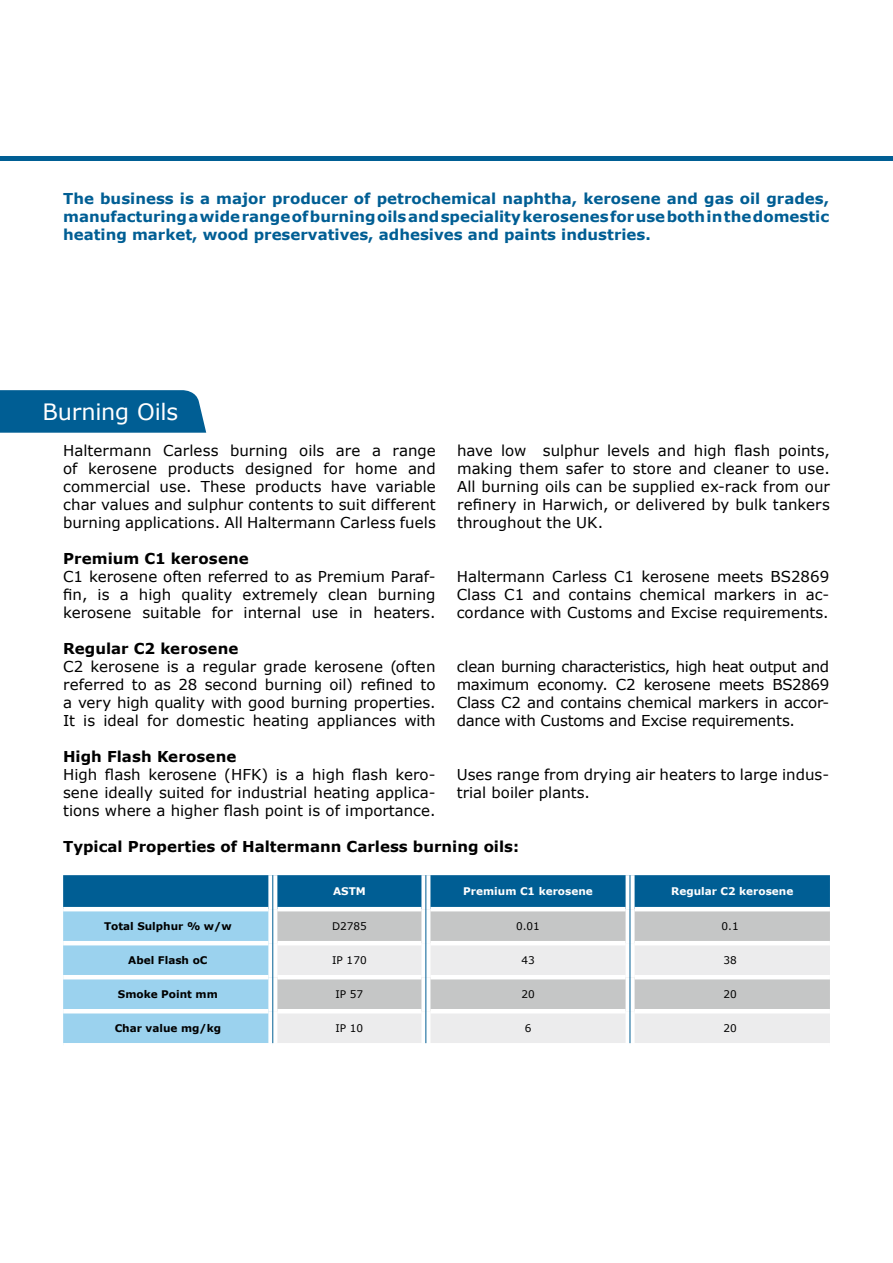
<style>
.page{position:relative;width:893px;height:1263px;background:#fff}
.page>*{position:absolute;margin:0;border:0;box-sizing:border-box;transform-origin:0 0}
.t1{font:22.5px "Verdana";letter-spacing:-.01em;color:#fff}
.t2{font:15px/18px "Verdana";color:#000;text-align:justify}
.t3{font:700 15px/18px "Verdana";color:#005e94;text-align:justify}
.t4{font:700 15px "Verdana";color:#000}
.t5{font:700 10.5px "Verdana";color:#000}
.t6{font:700 10.5px "Verdana";color:#fff}
.t7{font:10.5px "Verdana";color:#000}
</style>
<div class="page">
<svg style="left:0;top:390px;width:206px;height:43px;background:#086397"></svg>
<div style="left:0;top:156px;width:893px;height:5px;background:#005e94"></div>
<svg style="left:63px;top:875px;width:767px;height:168px;background:#9ebed0"></svg>
<hr style="left:63px;top:907px;width:205px;height:4px;background:#fff">
<hr style="left:277px;top:907px;width:144px;height:4px;background:#fff">
<hr style="left:430px;top:907px;width:196px;height:4px;background:#fff">
<hr style="left:635px;top:907px;width:195px;height:4px;background:#fff">
<hr style="left:63px;top:941px;width:205px;height:4px;background:#fff">
<hr style="left:277px;top:941px;width:144px;height:4px;background:#fff">
<hr style="left:430px;top:941px;width:196px;height:4px;background:#fff">
<hr style="left:635px;top:941px;width:195px;height:4px;background:#fff">
<hr style="left:63px;top:975px;width:205px;height:4px;background:#fff">
<hr style="left:277px;top:975px;width:144px;height:4px;background:#fff">
<hr style="left:430px;top:975px;width:196px;height:4px;background:#fff">
<hr style="left:635px;top:975px;width:195px;height:4px;background:#fff">
<hr style="left:63px;top:1009px;width:205px;height:4px;background:#fff">
<hr style="left:277px;top:1009px;width:144px;height:4px;background:#fff">
<hr style="left:430px;top:1009px;width:196px;height:4px;background:#fff">
<hr style="left:635px;top:1009px;width:195px;height:4px;background:#fff">
<svg style="left:268px;top:875px;width:9px;height:34px"></svg>
<svg style="left:268px;top:909px;width:9px;height:34px"></svg>
<svg style="left:268px;top:943px;width:9px;height:34px"></svg>
<svg style="left:268px;top:977px;width:9px;height:34px"></svg>
<svg style="left:268px;top:1011px;width:9px;height:32px"></svg>
<svg style="left:421px;top:875px;width:9px;height:34px"></svg>
<svg style="left:421px;top:909px;width:9px;height:34px"></svg>
<svg style="left:421px;top:943px;width:9px;height:34px"></svg>
<svg style="left:421px;top:977px;width:9px;height:34px"></svg>
<svg style="left:421px;top:1011px;width:9px;height:32px"></svg>
<svg style="left:626px;top:875px;width:9px;height:34px"></svg>
<svg style="left:626px;top:909px;width:9px;height:34px"></svg>
<svg style="left:626px;top:943px;width:9px;height:34px"></svg>
<svg style="left:626px;top:977px;width:9px;height:34px"></svg>
<svg style="left:626px;top:1011px;width:9px;height:32px"></svg>
<hr style="left:272px;top:875px;width:1px;height:168px;background:#005e94">
<hr style="left:425px;top:875px;width:1px;height:168px;background:#005e94">
<hr style="left:630px;top:875px;width:1px;height:168px;background:#005e94">
<p class="t3" style="left:63px;top:189px;width:767px">The business is a major producer of petrochemical naphtha, kerosene and gas oil grades, manufacturing a wide range of burning oils and speciality kerosenes for use both in the domestic heating market, wood preservatives, adhesives and paints industries.</p>
<h1 class="t1" style="left:43px;top:397px;width:137px">Burning Oils</h1>
<p class="t2" style="left:63px;top:442px;width:374px">Haltermann Carless burning oils are a range of kerosene products designed for home and commercial use. These products have variable char values and sulphur contents to suit different burning applications. All Haltermann Carless fuels</p>
<p class="t2" style="left:457px;top:442px;width:374px">have low sulphur levels and high flash points, making them safer to store and cleaner to use.<br>All burning oils can be supplied ex-rack from our refinery in Harwich, or delivered by bulk tankers throughout the UK.</p>
<p class="t4" style="left:63px;top:549px;width:187px">Premium C1 kerosene</p>
<p class="t2" style="left:63px;top:568px;width:374px">C1 kerosene often referred to as Premium Paraf&shy;fin, is a high quality extremely clean burning kerosene suitable for internal use in heaters.</p>
<p class="t2" style="left:457px;top:568px;width:374px">Haltermann Carless C1 kerosene meets BS2869<br>Class C1 and contains chemical markers in ac&shy;cordance with Customs and Excise requirements.</p>
<p class="t4" style="left:63px;top:639px;width:177px">Regular C2 kerosene</p>
<p class="t2" style="left:63px;top:658px;width:374px">C2 kerosene is a regular grade kerosene (often referred to as 28 second burning oil) refined to a very high quality with good burning properties.<br>It is ideal for domestic heating appliances with</p>
<p class="t2" style="left:457px;top:658px;width:374px">clean burning characteristics, high heat output and maximum economy. C2 kerosene meets BS2869<br>Class C2 and contains chemical markers in accor&shy;dance with Customs and Excise requirements.</p>
<p class="t4" style="left:63px;top:747px;width:175px">High Flash Kerosene</p>
<p class="t2" style="left:63px;top:766px;width:374px">High flash kerosene (HFK) is a high flash kero&shy;sene ideally suited for industrial heating applica&shy;tions where a higher flash point is of importance.</p>
<p class="t2" style="left:457px;top:766px;width:374px">Uses range from drying air heaters to large indus&shy;trial boiler plants.</p>
<p class="t4" style="left:63px;top:837px;width:457px">Typical Properties of Haltermann Carless burning oils:</p>
<p class="t6" style="left:333px;top:884px;width:34px">ASTM</p>
<p class="t6" style="left:463px;top:884px;width:131px">Premium C1 kerosene</p>
<p class="t6" style="left:671px;top:884px;width:124px">Regular C2 kerosene</p>
<p class="t5" style="left:104px;top:919px;width:129px">Total Sulphur % w/w</p>
<p class="t7" style="left:332px;top:920px;width:36px">D2785</p>
<p class="t7" style="left:516px;top:920px;width:25px">0.01</p>
<p class="t7" style="left:722px;top:920px;width:19px">0.1</p>
<p class="t5" style="left:128px;top:953px;width:81px">Abel Flash oC</p>
<p class="t7" style="left:332px;top:954px;width:36px">IP 170</p>
<p class="t7" style="left:521px;top:954px;width:15px">43</p>
<p class="t7" style="left:723px;top:954px;width:15px">38</p>
<p class="t5" style="left:118px;top:987px;width:101px">Smoke Point mm</p>
<p class="t7" style="left:336px;top:988px;width:29px">IP 57</p>
<p class="t7" style="left:521px;top:988px;width:15px">20</p>
<p class="t7" style="left:723px;top:988px;width:15px">20</p>
<p class="t5" style="left:115px;top:1022px;width:108px">Char value mg/kg</p>
<p class="t7" style="left:336px;top:1022px;width:29px">IP 10</p>
<p class="t7" style="left:525px;top:1022px;width:8px">6</p>
<p class="t7" style="left:723px;top:1022px;width:15px">20</p>
</div>
